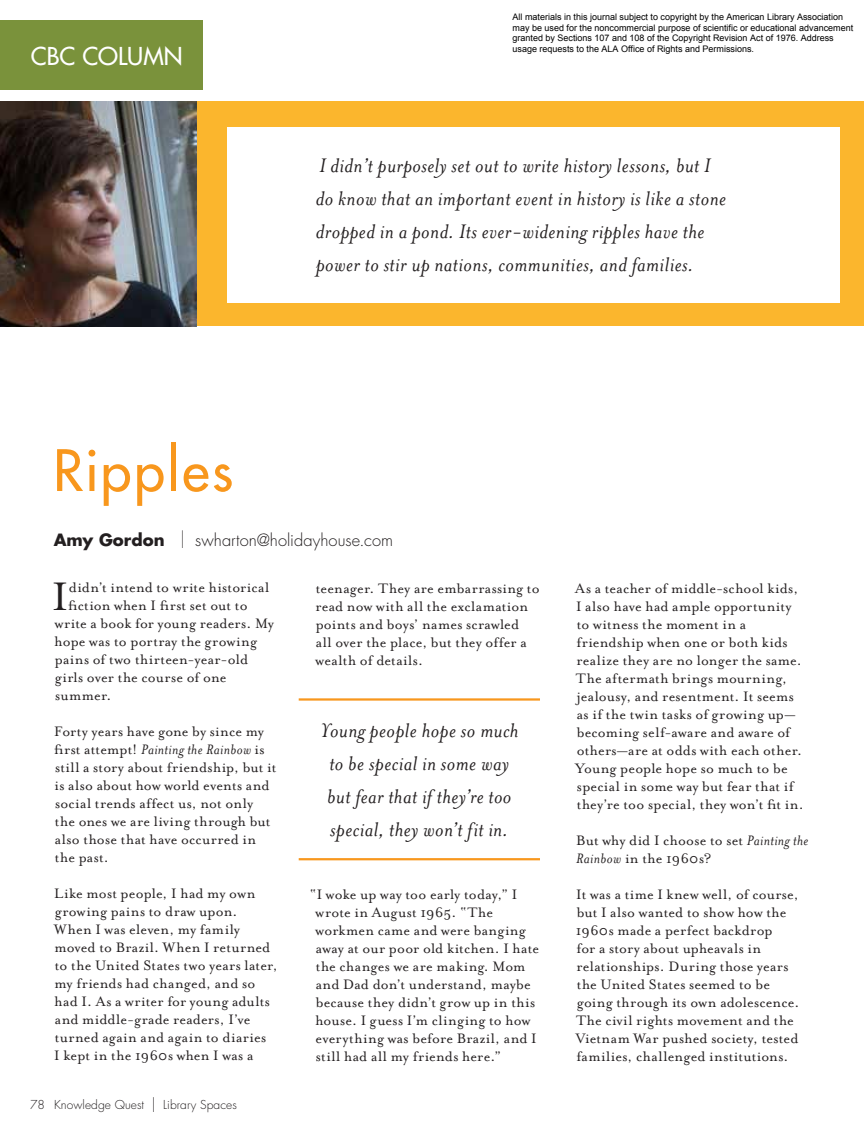
<style>
.page{position:relative;width:864px;height:1134px;background:#fff}
.page>*{position:absolute;margin:0;border:0;box-sizing:border-box;transform-origin:0 0}
.t1{font:55.5px "Futura";letter-spacing:.045em;color:#f8971d}
.t2{font:45.75px "Mrs Eaves Roman";color:#231f20}
.t3{font:24px "Futura";color:#fff}
.t4{font:italic 22.5px/33px "Mrs Eaves";letter-spacing:.02em;color:#231f20}
.t5{font:300 16.5px "Futura";letter-spacing:.005em;color:#231f20}
.t6{font:15.75px/18px "Mrs Eaves Roman";letter-spacing:.015em;color:#231f20}
.t7{font:italic 15.75px "Mrs Eaves";letter-spacing:.02em;color:#231f20}
.t8{font:300 12px "Futura";letter-spacing:.005em;color:#231f20}
.t9{font:9px/10.8px "Arial";color:#000}
.s1{font-weight:700}
.s2{font-size:21.45px}
.s3{font-family:"Mrs Eaves Roman";font-style:normal}
.s4{font-size:18px}
.s5{font-family:"Mrs Eaves";font-style:italic}
</style>
<div class="page">
<div style="left:0;top:101px;width:864px;height:225px;background:#fbb62d"></div>
<div style="left:227px;top:127px;width:612px;height:176px;background:#fff"></div>
<div style="left:0;top:20px;width:202px;height:70px;background:#7a923b"></div>
<img style="left:0;top:101px;width:197px;height:225px">
<hr style="left:299px;top:698px;width:241px;height:3px;background:#f8971d">
<hr style="left:299px;top:858px;width:241px;height:2px;background:#f8971d">
<h3 class="t3" style="left:31px;top:41px;width:153px">CBC COLUMN</h3>
<p class="t9" style="left:513px;top:11px;width:342px">All materials in this journal subject to copyright by the American Library Association may be used for the noncommercial purpose of scientific or educational advancement granted by Sections 107 and 108 of the Copyright Revision Act of 1976. Address usage requests to the ALA Office of Rights and Permissions.</p>
<h3 class="t4" style="left:316px;top:149px;width:412px">I didn’t purposely set out to write history lessons, but I do know that an important event in history is like a stone dropped in a pond. Its ever-widening ripples have the power to stir up nations, communities, and families.</h3>
<h1 class="t1" style="left:53px;top:434px;width:182px">Ripples</h1>
<p class="t5" style="left:54px;top:529px;width:341px"><span class="s1">Amy Gordon</span> <span class="s2">|</span> swharton@holidayhouse.com</p>
<h2 class="t2" style="left:52px;top:572px;width:17px">I</h2>
<p class="t6" style="left:69px;top:579px;width:202px">didn’t intend to write historical</p>
<p class="t6" style="left:68px;top:597px;width:181px">fiction when I first set out to</p>
<p class="t6" style="left:55px;top:615px;width:221px">write a book for young readers. My</p>
<p class="t6" style="left:55px;top:633px;width:204px">hope was to portray the growing</p>
<p class="t6" style="left:55px;top:651px;width:195px">pains of two thirteen-year-old</p>
<p class="t6" style="left:55px;top:669px;width:173px">girls over the course of one</p>
<p class="t6" style="left:55px;top:687px;width:58px">summer.</p>
<p class="t6" style="left:54px;top:723px;width:211px">Forty years have gone by since my</p>
<p class="t7" style="left:54px;top:741px;width:212px"><span class="s3">first attempt!</span> Painting the Rainbow <span class="s3">is</span></p>
<p class="t6" style="left:54px;top:759px;width:223px">still a story about friendship, but it is also about how world events and social trends affect us, not only the ones we are living through but also those that have occurred in the past.</p>
<p class="t6" style="left:54px;top:885px;width:225px">Like most people, I had my own growing pains to draw upon.<br>When I was eleven, my family moved to Brazil. When I returned to the United States two years later, my friends had changed, and so had I. As a writer for young adults and middle-grade readers, I’ve turned again and again to diaries<br>I kept in the 1960s when I was a</p>
<p class="t8" style="left:30px;top:1097px;width:208px">78 Knowledge Quest <span class="s4">|</span> Library Spaces</p>
<p class="t6" style="left:315px;top:579px;width:226px">teenager. They are embarrassing to read now with all the exclamation points and boys’ names scrawled<br>all over the place, but they offer a wealth of details.</p>
<h3 class="t4" style="left:320px;top:714px;width:200px;text-align:center">Young people hope so much to be special in some way but fear that if they’re too special, they won’t fit in.</h3>
<p class="t6" style="left:315px;top:885px;width:225px;text-indent:-5px">“I woke up way too early today,” I wrote in August 1965. “The workmen came and were banging away at our poor old kitchen. I hate the changes we are making. Mom and Dad don’t understand, maybe because they didn’t grow up in this house. I guess I’m clinging to how everything was before Brazil, and I still had all my friends here.”</p>
<p class="t6" style="left:575px;top:579px;width:230px">As a teacher of middle-school kids, I also have had ample opportunity to witness the moment in a friendship when one or both kids realize they are no longer the same.<br>The aftermath brings mourning, jealousy, and resentment. It seems as if the twin tasks of growing up— becoming self-aware and aware of others—are at odds with each other.<br>Young people hope so much to be special in some way but fear that if they’re too special, they won’t fit in.</p>
<p class="t6" style="left:576px;top:831px;width:234px">But why did I choose to set <span class="s5">Painting the<br>Rainbow</span> in the 1960s?</p>
<p class="t6" style="left:576px;top:885px;width:225px">It was a time I knew well, of course, but I also wanted to show how the 1960s made a perfect backdrop<br>for a story about upheavals in relationships. During those years the United States seemed to be going through its own adolescence.<br>The civil rights movement and the Vietnam War pushed society, tested families, challenged institutions.</p>
</div>
